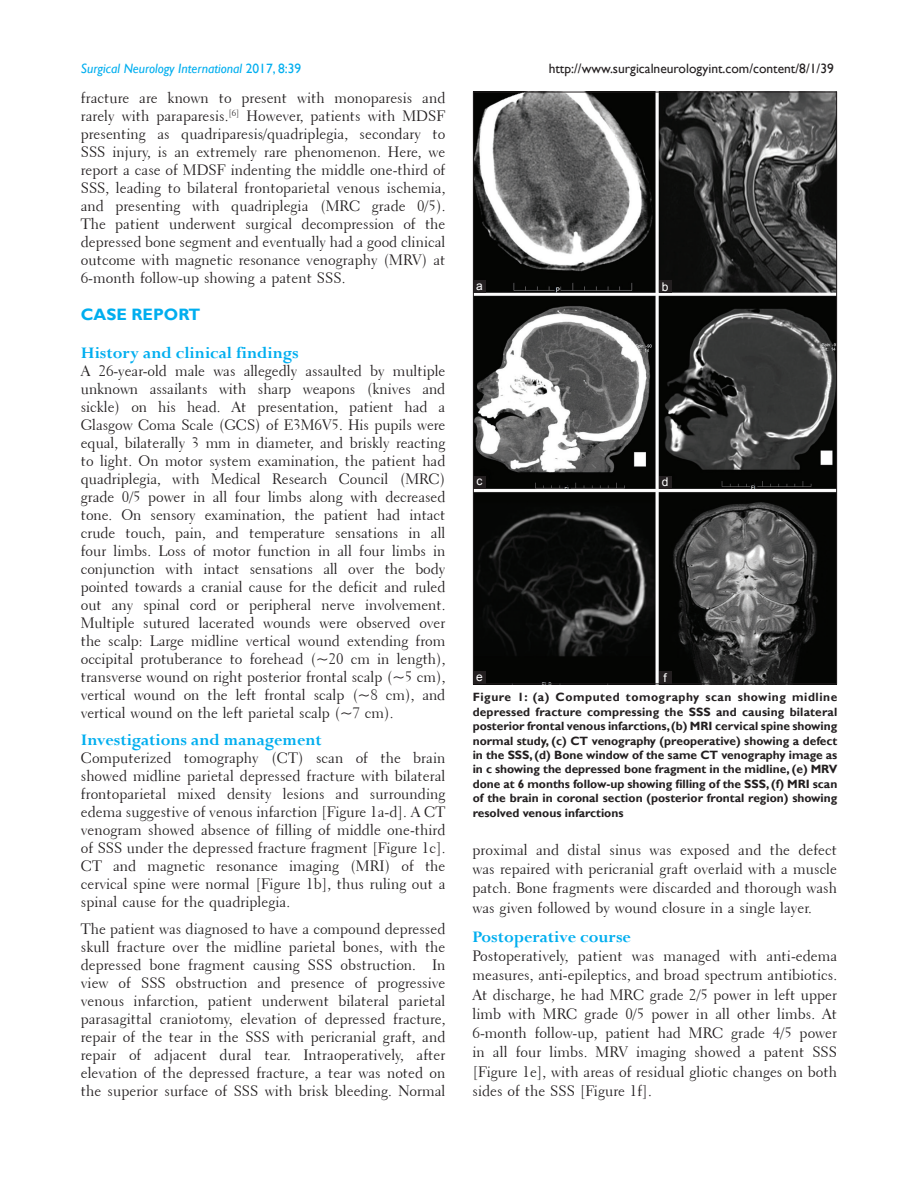
<style>
.page{position:relative;width:918px;height:1188px;background:#fff}
.page>*{position:absolute;margin:0;border:0;box-sizing:border-box;transform-origin:0 0}
.t1{font:700 18px "Perpetua";color:#00aeef}
.t2{font:700 16.5px "Gill Sans";color:#00aeef}
.TX{font:15px/18px "Transitional 521 BT Roman A";color:#231f20;text-align:justify}
.t3{font:13.5px "Gill Sans";color:#231f20}
.t4{font:italic 13.5px "Gill Sans";color:#00aeef}
.FGC{font:700 12px/14.4px "Gill Sans";color:#231f20;text-align:justify}
.LABEL{font:12px "Arial";color:#fff}
.s1{font-style:normal}
</style>
<div class="page">
<img style="left:475px;top:94px;width:360px;height:588px">
<div style="left:473px;top:280px;width:13px;height:13px;background:#231f20"></div>
<div style="left:659px;top:280px;width:12px;height:13px;background:#231f20"></div>
<div style="left:473px;top:476px;width:13px;height:13px;background:#231f20"></div>
<div style="left:659px;top:476px;width:12px;height:13px;background:#231f20"></div>
<div style="left:473px;top:671px;width:13px;height:13px;background:#231f20"></div>
<div style="left:659px;top:671px;width:12px;height:13px;background:#231f20"></div>
<p class="t4" style="left:81px;top:61px;width:222px">Surgical Neurology International <span class="s1">2017, 8:39</span></p>
<p class="t3" style="left:549px;top:61px;width:287px">http://www.surgicalneurologyint.com/content/8/1/39</p>
<p class="TX" style="left:81px;top:89px;width:366px">fracture are known to present with monoparesis and rarely with paraparesis.<sup>[6]</sup> However, patients with MDSF presenting as quadriparesis/quadriplegia, secondary to SSS injury, is an extremely rare phenomenon. Here, we report a case of MDSF indenting the middle one‑third of SSS, leading to bilateral frontoparietal venous ischemia, and presenting with quadriplegia (MRC grade 0/5).<br>The patient underwent surgical decompression of the depressed bone segment and eventually had a good clinical outcome with magnetic resonance venography (MRV) at 6‑month follow‑up showing a patent SSS.</p>
<h1 class="t2" style="left:81px;top:305px;width:121px">CASE REPORT</h1>
<h2 class="t1" style="left:81px;top:341px;width:219px">History and clinical findings</h2>
<p class="TX" style="left:81px;top:361px;width:366px">A 26‑year‑old male was allegedly assaulted by multiple unknown assailants with sharp weapons (knives and sickle) on his head. At presentation, patient had a Glasgow Coma Scale (GCS) of E3M6V5. His pupils were equal, bilaterally 3 mm in diameter, and briskly reacting to light. On motor system examination, the patient had quadriplegia, with Medical Research Council (MRC) grade 0/5 power in all four limbs along with decreased tone. On sensory examination, the patient had intact crude touch, pain, and temperature sensations in all four limbs. Loss of motor function in all four limbs in conjunction with intact sensations all over the body pointed towards a cranial cause for the deficit and ruled out any spinal cord or peripheral nerve involvement.<br>Multiple sutured lacerated wounds were observed over the scalp: Large midline vertical wound extending from occipital protuberance to forehead (~20 cm in length), transverse wound on right posterior frontal scalp (~5 cm), vertical wound on the left frontal scalp (~8 cm), and vertical wound on the left parietal scalp (~7 cm).</p>
<h2 class="t1" style="left:81px;top:729px;width:243px">Investigations and management</h2>
<p class="TX" style="left:81px;top:749px;width:366px">Computerized tomography (CT) scan of the brain showed midline parietal depressed fracture with bilateral frontoparietal mixed density lesions and surrounding edema suggestive of venous infarction [Figure 1a‑d]. A CT venogram showed absence of filling of middle one‑third of SSS under the depressed fracture fragment [Figure 1c].<br>CT and magnetic resonance imaging (MRI) of the cervical spine were normal [Figure 1b], thus ruling out a spinal cause for the quadriplegia.</p>
<p class="TX" style="left:81px;top:920px;width:366px">The patient was diagnosed to have a compound depressed skull fracture over the midline parietal bones, with the depressed bone fragment causing SSS obstruction. In view of SSS obstruction and presence of progressive venous infarction, patient underwent bilateral parietal parasagittal craniotomy, elevation of depressed fracture, repair of the tear in the SSS with pericranial graft, and repair of adjacent dural tear. Intraoperatively, after elevation of the depressed fracture, a tear was noted on the superior surface of SSS with brisk bleeding. Normal</p>
<p class="LABEL" style="left:476px;top:278px;width:8px">a</p>
<p class="LABEL" style="left:662px;top:279px;width:8px">b</p>
<p class="LABEL" style="left:477px;top:473px;width:7px">c</p>
<p class="LABEL" style="left:662px;top:474px;width:8px">d</p>
<p class="LABEL" style="left:476px;top:669px;width:8px">e</p>
<p class="LABEL" style="left:663px;top:670px;width:5px">f</p>
<p class="FGC" style="left:473px;top:690px;width:366px">Figure 1: (a) Computed tomography scan showing midline depressed fracture compressing the SSS and causing bilateral posterior frontal venous infarctions,(b) MRI cervical spine showing normal study, (c) CT venography (preoperative) showing a defect in the SSS, (d) Bone window of the same CT venography image as in c showing the depressed bone fragment in the midline, (e) MRV done at 6 months follow‑up showing filling of the SSS, (f) MRI scan of the brain in coronal section (posterior frontal region) showing resolved venous infarctions</p>
<p class="TX" style="left:472px;top:840px;width:366px;line-height:19.2px">proximal and distal sinus was exposed and the defect was repaired with pericranial graft overlaid with a muscle patch. Bone fragments were discarded and thorough wash was given followed by wound closure in a single layer.</p>
<h2 class="t1" style="left:472px;top:925px;width:160px">Postoperative course</h2>
<p class="TX" style="left:472px;top:947px;width:366px;line-height:19.2px">Postoperatively, patient was managed with anti‑edema measures, anti‑epileptics, and broad spectrum antibiotics.<br>At discharge, he had MRC grade 2/5 power in left upper limb with MRC grade 0/5 power in all other limbs. At 6‑month follow‑up, patient had MRC grade 4/5 power in all four limbs. MRV imaging showed a patent SSS [Figure 1e], with areas of residual gliotic changes on both sides of the SSS [Figure 1f].</p>
</div>
